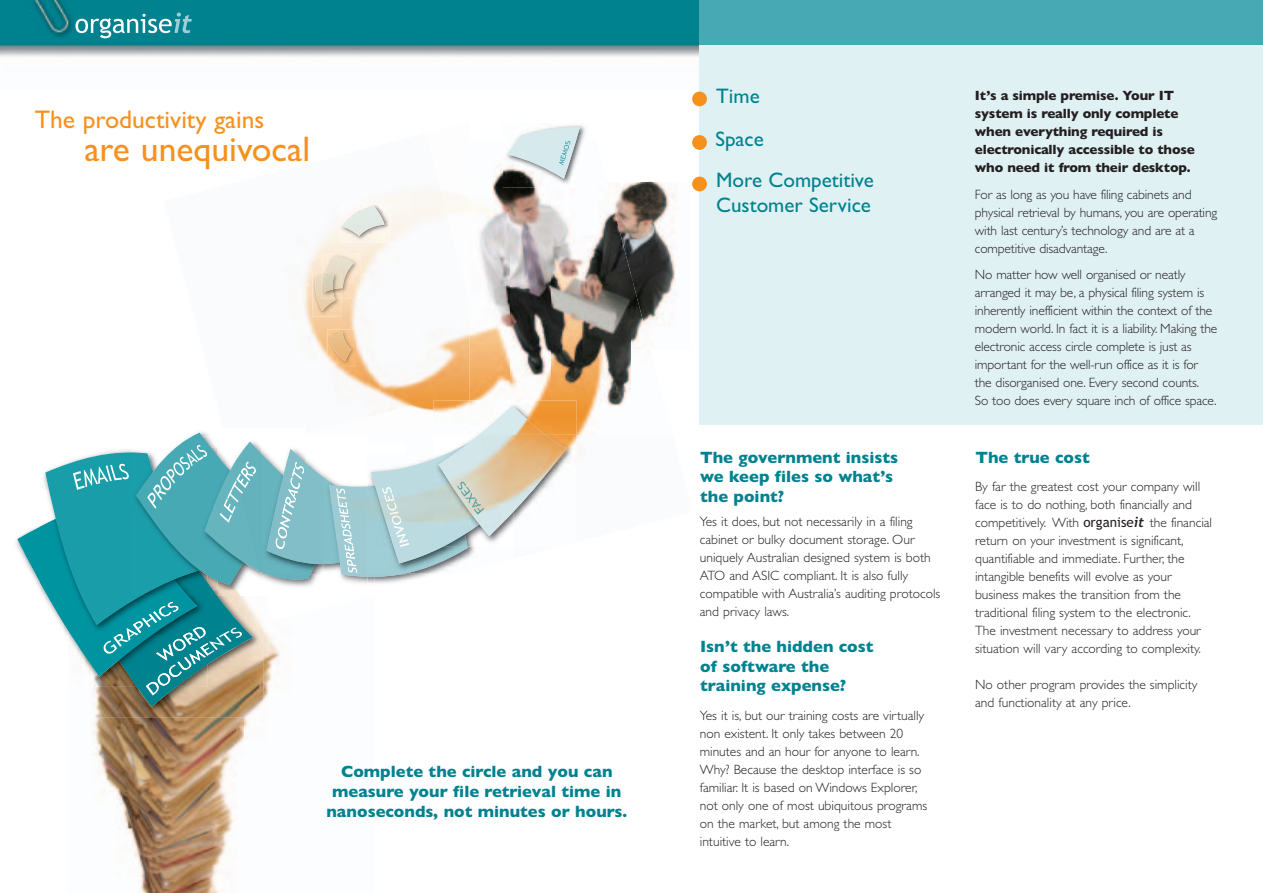
<style>
.page{position:relative;width:1263px;height:893px;background:#fff}
.page>*{position:absolute;margin:0;border:0;box-sizing:border-box;transform-origin:0 0}
.t1{font:35.7px "Gill Sans";color:#f6911e}
.t2{font:25.5px "Gill Sans";color:#f6911e}
.t3{font:21px/42.3px "Gill Sans";color:#00828f}
.t4{font:700 16.5px/19.5px "Gill Sans";color:#00828f}
.t5{font:300 13.5px/18px "Gill Sans";color:#231f20}
.t6{font:700 13.5px/18px "Gill Sans";letter-spacing:-.01em;color:#231f20}
.s1{font-family:"Trebuchet MS";font-weight:400}
.s2{font-family:"Trebuchet";font-weight:700;font-style:italic}
</style>
<div class="page">
<img style="left:93px;top:717px;width:151px;height:176px">
<img style="left:94px;top:707px;width:165px;height:10px">
<img style="left:302px;top:189px;width:168px;height:196px">
<img style="left:426px;top:189px;width:44px;height:155px">
<img style="left:358px;top:385px;width:112px;height:21px">
<img style="left:433px;top:401px;width:143px;height:61px">
<svg style="left:17px;top:406px;width:484px;height:301px"></svg>
<img style="left:433px;top:443px;width:46px;height:104px">
<img style="left:438px;top:435px;width:128px;height:101px">
<img style="left:457px;top:482px;width:27px;height:32px">
<img style="left:632px;top:182px;width:45px;height:114px">
<img style="left:470px;top:164px;width:40px;height:237px">
<img style="left:551px;top:183px;width:81px;height:252px">
<img style="left:510px;top:187px;width:41px;height:214px">
<img style="left:632px;top:266px;width:41px;height:79px">
<img style="left:470px;top:401px;width:106px;height:34px">
<img style="left:479px;top:406px;width:67px;height:29px">
<img style="left:503px;top:125px;width:85px;height:62px">
<img style="left:507px;top:127px;width:73px;height:52px">
<img style="left:559px;top:141px;width:11px;height:24px">
<img style="left:340px;top:203px;width:51px;height:39px">
<img style="left:343px;top:207px;width:41px;height:29px">
<img style="left:327px;top:256px;width:27px;height:32px">
<img style="left:314px;top:276px;width:22px;height:35px">
<img style="left:321px;top:272px;width:20px;height:26px">
<img style="left:326px;top:272px;width:15px;height:17px">
<img style="left:321px;top:275px;width:14px;height:23px">
<img style="left:324px;top:275px;width:10px;height:17px">
<img style="left:328px;top:329px;width:28px;height:37px">
<img style="left:330px;top:332px;width:22px;height:30px">
<img style="left:0;top:0;width:699px;height:57px">
<div style="left:699px;top:0;width:564px;height:425px;background:#e0f1f3"></div>
<div style="left:692px;top:92px;width:15px;height:14px;background:#f6911e;border-radius:50%"></div>
<div style="left:692px;top:135px;width:15px;height:15px;background:#f6911e;border-radius:50%"></div>
<div style="left:692px;top:177px;width:15px;height:14px;background:#f6911e;border-radius:50%"></div>
<div style="left:699px;top:0;width:564px;height:45px;background:#46a9b4"></div>
<svg style="left:76px;top:13px;width:116px;height:25px;background:#3d9fa9"></svg>
<h2 class="t2" style="left:35px;top:104px;width:231px">The productivity gains</h2>
<h1 class="t1" style="left:84px;top:128px;width:227px">are unequivocal</h1>
<p class="t4" style="left:326px;top:762px;width:302px;text-align:center">Complete the circle and you can measure your file retrieval time in nanoseconds, not minutes or hours.</p>
<h3 class="t3" style="left:715px;top:74px;width:160px">Time<br>Space<br>More Competitive</h3>
<h3 class="t3" style="left:716px;top:184px;width:156px">Customer Service</h3>
<p class="t4" style="left:700px;top:447px;width:199px">The government insists we keep files so what’s the point?</p>
<p class="t5" style="left:700px;top:512px;width:242px">Yes it does, but not necessarily in a filing cabinet or bulky document storage. Our uniquely Australian designed system is both ATO and ASIC compliant. It is also fully compatible with Australia’s auditing protocols and privacy laws.</p>
<p class="t4" style="left:700px;top:637px;width:175px">Isn’t the hidden cost of software the training expense?</p>
<p class="t5" style="left:700px;top:706px;width:229px">Yes it is, but our training costs are virtually non existent. It only takes between 20 minutes and an hour for anyone to learn.<br>Why? Because the desktop interface is so familiar. It is based on Windows Explorer, not only one of most ubiquitous programs on the market, but among the most intuitive to learn.</p>
<p class="t6" style="left:975px;top:87px;width:222px">It’s a simple premise. Your IT system is really only complete when everything required is electronically accessible to those who need it from their desktop.</p>
<p class="t5" style="left:975px;top:185px;width:244px">For as long as you have filing cabinets and physical retrieval by humans, you are operating with last century’s technology and are at a competitive disadvantage.</p>
<p class="t5" style="left:975px;top:266px;width:244px">No matter how well organised or neatly arranged it may be, a physical filing system is inherently inefficient within the context of the modern world. In fact it is a liability. Making the electronic access circle complete is just as important for the well-run office as it is for the disorganised one. Every second counts.<br>So too does every square inch of office space.</p>
<p class="t4" style="left:975px;top:447px;width:116px">The true cost</p>
<p class="t5" style="left:975px;top:478px;width:239px">By far the greatest cost your company will face is to do nothing, both financially and competitively. With <span class="s1">organise</span><span class="s2">it</span> the financial return on your investment is significant, quantifiable and immediate. Further, the intangible benefits will evolve as your business makes the transition from the traditional filing system to the electronic.<br>The investment necessary to address your situation will vary according to complexity.</p>
<p class="t5" style="left:975px;top:676px;width:224px">No other program provides the simplicity and functionality at any price.</p>
</div>
